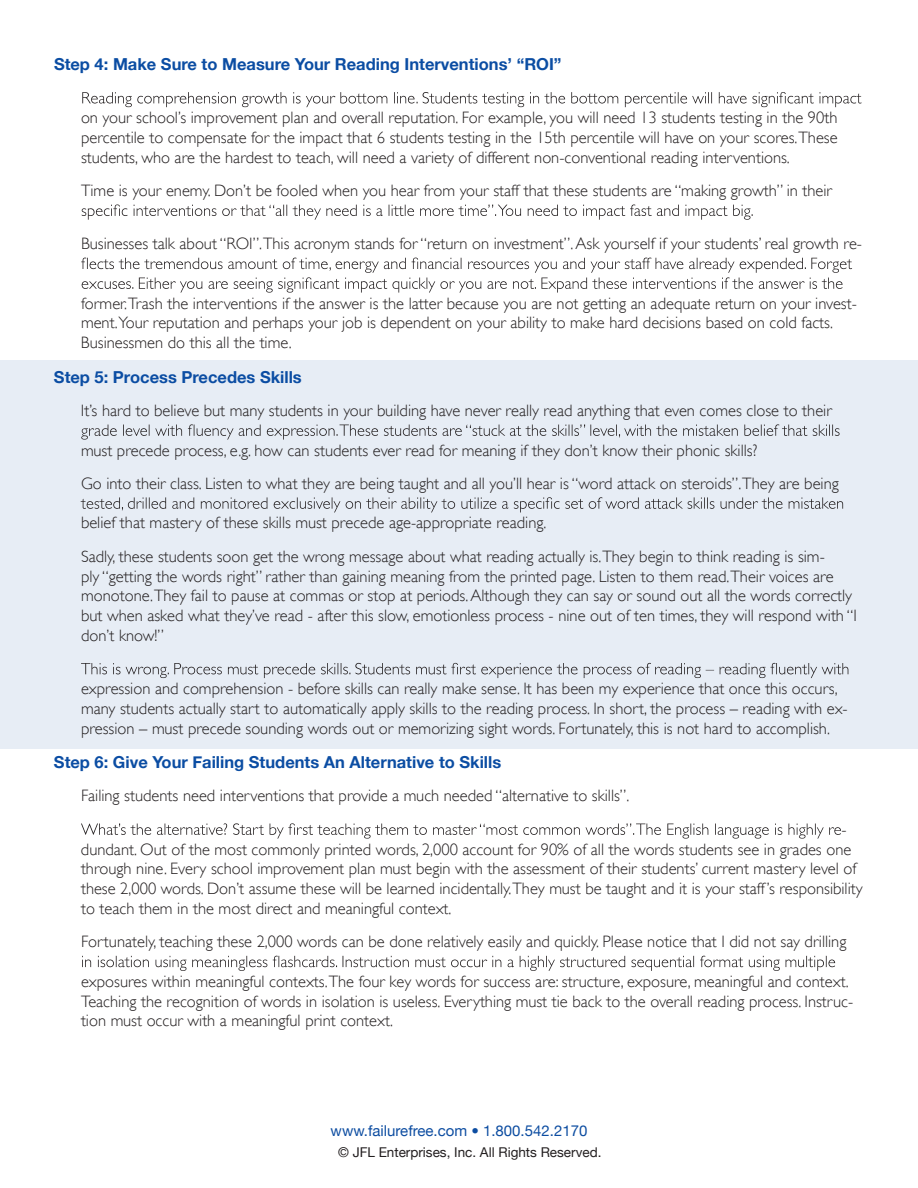
<style>
.page{position:relative;width:918px;height:1188px;background:#fff}
.page>*{position:absolute;margin:0;border:0;box-sizing:border-box;transform-origin:0 0}
.t1{font:300 16.5px/19.8px "Gill Sans";color:#231f20}
.t2{font:700 16.5px "Helvetica Neue";color:#0b4da3}
.t3{font:15px "Helvetica Neue";color:#0d4da1}
.t4{font:13.5px "Helvetica Neue";color:#231f20}
</style>
<div class="page">
<div style="left:0;top:360px;width:918px;height:388px;background:#e7edf5"></div>
<svg style="left:82px;top:92px;width:780px;height:15px"></svg>
<svg style="left:82px;top:204px;width:671px;height:16px"></svg>
<svg style="left:81px;top:258px;width:771px;height:35px"></svg>
<svg style="left:81px;top:424px;width:759px;height:16px"></svg>
<svg style="left:81px;top:497px;width:762px;height:15px"></svg>
<svg style="left:81px;top:663px;width:767px;height:15px"></svg>
<svg style="left:81px;top:823px;width:760px;height:16px"></svg>
<svg style="left:82px;top:956px;width:753px;height:15px"></svg>
<p class="t2" style="left:54px;top:54px;width:509px">Step 4: Make Sure to Measure Your Reading Interventions’ “ROI”</p>
<p class="t1" style="left:81px;top:108px;width:758px;text-align:justify">on your school’s improvement plan and overall reputation. For example, you will need 13 students testing in the 90th percentile to compensate for the impact that 6 students testing in the 15th percentile will have on your scores.These students, who are the hardest to teach, will need a variety of different non-conventional reading interventions.</p>
<p class="t1" style="left:81px;top:181px;width:752px">Time is your enemy. Don’t be fooled when you hear from your staff that these students are “making growth” in their</p>
<p class="t1" style="left:81px;top:234px;width:783px">Businesses talk about “ROI”.This acronym stands for “return on investment”.Ask yourself if your students’ real growth re-</p>
<p class="t1" style="left:81px;top:293px;width:777px">former.Trash the interventions if the answer is the latter because you are not getting an adequate return on your invest&shy;ment.Your reputation and perhaps your job is dependent on your ability to make hard decisions based on cold facts.<br>Businessmen do this all the time.</p>
<p class="t2" style="left:54px;top:367px;width:249px">Step 5: Process Precedes Skills</p>
<p class="t1" style="left:81px;top:400px;width:752px">It’s hard to believe but many students in your building have never really read anything that even comes close to their</p>
<p class="t1" style="left:81px;top:433px;width:759px;line-height:33.3px">must precede process, e.g. how can students ever read for meaning if they don’t know their phonic skills?<br>Go into their class. Listen to what they are being taught and all you’ll hear is “word attack on steroids”.They are being</p>
<p class="t1" style="left:81px;top:506px;width:745px;line-height:33.3px">belief that mastery of these skills must precede age-appropriate reading.<br>Sadly, these students soon get the wrong message about what reading actually is.They begin to think reading is sim-</p>
<p class="t1" style="left:81px;top:566px;width:777px">ply “getting the words right” rather than gaining meaning from the printed page. Listen to them read.Their voices are monotone.They fail to pause at commas or stop at periods.Although they can say or sound out all the words correctly but when asked what they’ve read - after this slow, emotionless process - nine out of ten times, they will respond with “I don’t know!”</p>
<p class="t1" style="left:81px;top:679px;width:768px">expression and comprehension - before skills can really make sense. It has been my experience that once this occurs, many students actually start to automatically apply skills to the reading process. In short, the process – reading with ex&shy;pression – must precede sounding words out or memorizing sight words. Fortunately, this is not hard to accomplish.</p>
<p class="t2" style="left:54px;top:752px;width:449px">Step 6: Give Your Failing Students An Alternative to Skills</p>
<p class="t1" style="left:81px;top:786px;width:550px">Failing students need interventions that provide a much needed “alternative to skills”.</p>
<p class="t1" style="left:81px;top:819px;width:783px;text-indent:761px">- dundant. Out of the most commonly printed words, 2,000 account for 90% of all the words students see in grades one through nine. Every school improvement plan must begin with the assessment of their students’ current mastery level of these 2,000 words. Don’t assume these will be learned incidentally.They must be taught and it is your staff’s responsibility to teach them in the most direct and meaningful context.</p>
<p class="t1" style="left:81px;top:932px;width:767px">Fortunately, teaching these 2,000 words can be done relatively easily and quickly. Please notice that I did not say drilling</p>
<p class="t1" style="left:81px;top:971px;width:774px">exposures within meaningful contexts.The four key words for success are: structure, exposure, meaningful and context.<br>Teaching the recognition of words in isolation is useless. Everything must tie back to the overall reading process. Instruc&shy;tion must occur with a meaningful print context.</p>
<p class="t3" style="left:331px;top:1122px;width:258px">www.failurefree.com • 1.800.542.2170</p>
<p class="t4" style="left:338px;top:1144px;width:265px">© JFL Enterprises, Inc. All Rights Reserved.</p>
</div>
